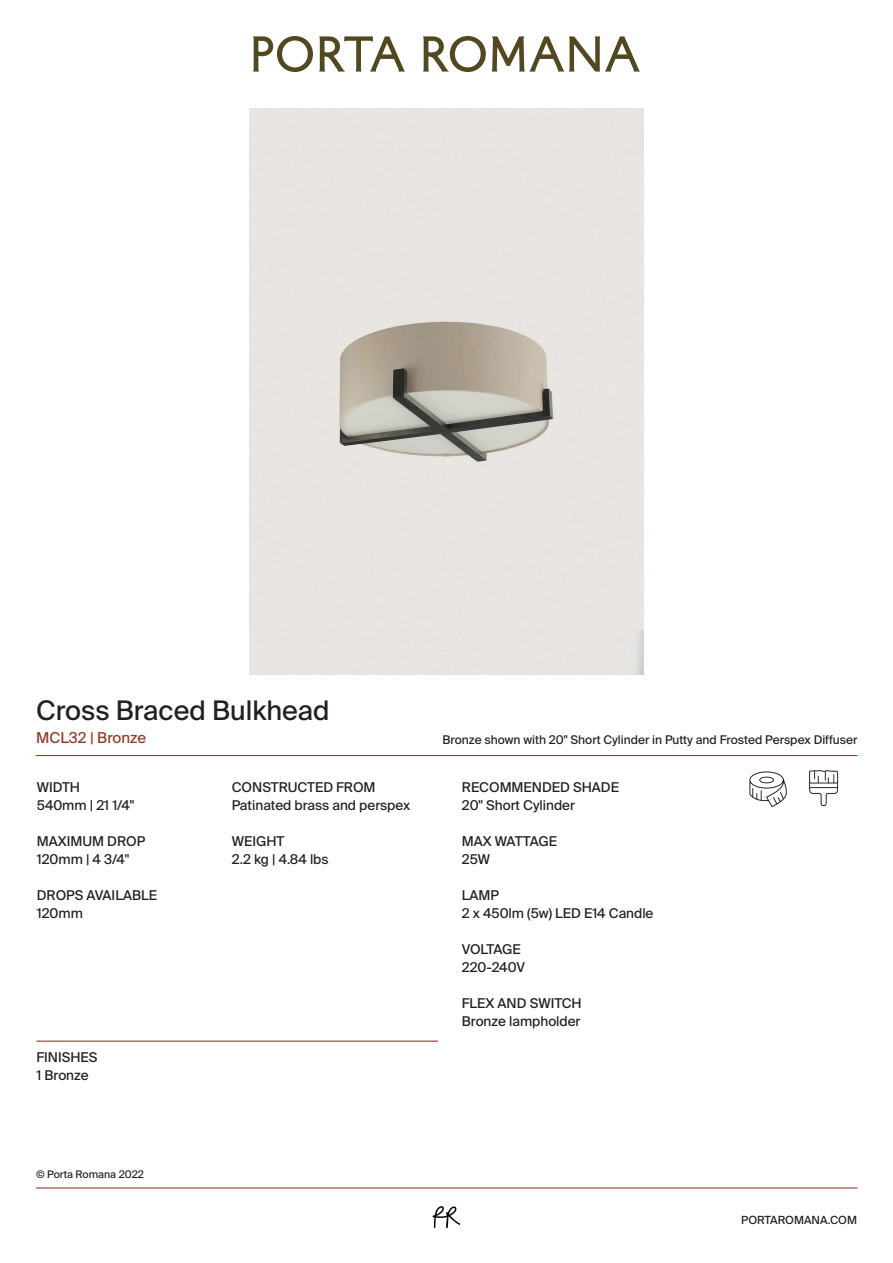
<style>
.page{position:relative;width:893px;height:1263px;background:#fff}
.page>*{position:absolute;margin:0;border:0;box-sizing:border-box;transform-origin:0 0}
.t1{font:27px "Suisse Intl";color:#231f20}
.t2{font:15px "Suisse Intl";color:#943b2a}
.t3{font:13.5px/18px "Suisse Intl";color:#231f20}
.t4{font:13.5px/18px "Suisse Intl";letter-spacing:-.025em;color:#231f20}
.t5{font:12px "Suisse Intl";color:#231f20}
.t6{font:11.25px "Suisse Intl";color:#231f20}
.t7{font:10.5px "Suisse Intl";color:#231f20}
</style>
<div class="page">
<hr style="left:36px;top:755px;width:821px;height:1px;background:#943b2a">
<img style="left:250px;top:108px;width:393px;height:566px">
<svg style="left:253px;top:36px;width:60px;height:36px"></svg>
<svg style="left:319px;top:36px;width:86px;height:36px"></svg>
<svg style="left:423px;top:36px;width:63px;height:36px"></svg>
<svg style="left:492px;top:36px;width:148px;height:36px"></svg>
<hr style="left:36px;top:1040px;width:402px;height:2px;background:#943b2a">
<svg style="left:433px;top:1206px;width:27px;height:22px"></svg>
<hr style="left:36px;top:1187px;width:821px;height:1px;background:#943b2a">
<img style="left:749px;top:772px;width:38px;height:35px">
<img style="left:809px;top:771px;width:30px;height:35px">
<h1 class="t1" style="left:36px;top:695px;width:295px">Cross Braced Bulkhead</h1>
<p class="t2" style="left:36px;top:729px;width:112px">MCL32 | Bronze</p>
<p class="t5" style="left:442px;top:733px;width:416px">Bronze shown with 20" Short Cylinder in Putty and Frosted Perspex Diffuser</p>
<p class="t3" style="left:37px;top:778px;width:99px">WIDTH<br>540mm | 21 1/4"</p>
<p class="t3" style="left:37px;top:832px;width:110px">MAXIMUM DROP<br>120mm | 4 3/4"</p>
<p class="t3" style="left:37px;top:886px;width:122px">DROPS AVAILABLE<br>120mm</p>
<p class="t3" style="left:36px;top:1048px;width:63px">FINISHES<br>1 Bronze</p>
<p class="t7" style="left:36px;top:1168px;width:109px">© Porta Romana 2022</p>
<p class="t3" style="left:232px;top:778px;width:180px">CONSTRUCTED FROM<br>Patinated brass and perspex</p>
<p class="t3" style="left:232px;top:832px;width:98px">WEIGHT<br>2.2 kg | 4.84 lbs</p>
<p class="t3" style="left:462px;top:778px;width:159px">RECOMMENDED SHADE<br>20" Short Cylinder</p>
<p class="t3" style="left:462px;top:832px;width:97px">MAX WATTAGE<br>25W</p>
<p class="t3" style="left:462px;top:886px;width:193px">LAMP<br>2 x 450lm (5w) LED E14 Candle</p>
<p class="t4" style="left:462px;top:940px;width:65px">VOLTAGE<br>220-240V</p>
<p class="t3" style="left:462px;top:994px;width:121px">FLEX AND SWITCH<br>Bronze lampholder</p>
<p class="t6" style="left:741px;top:1213px;width:117px">PORTAROMANA.COM</p>
</div>
